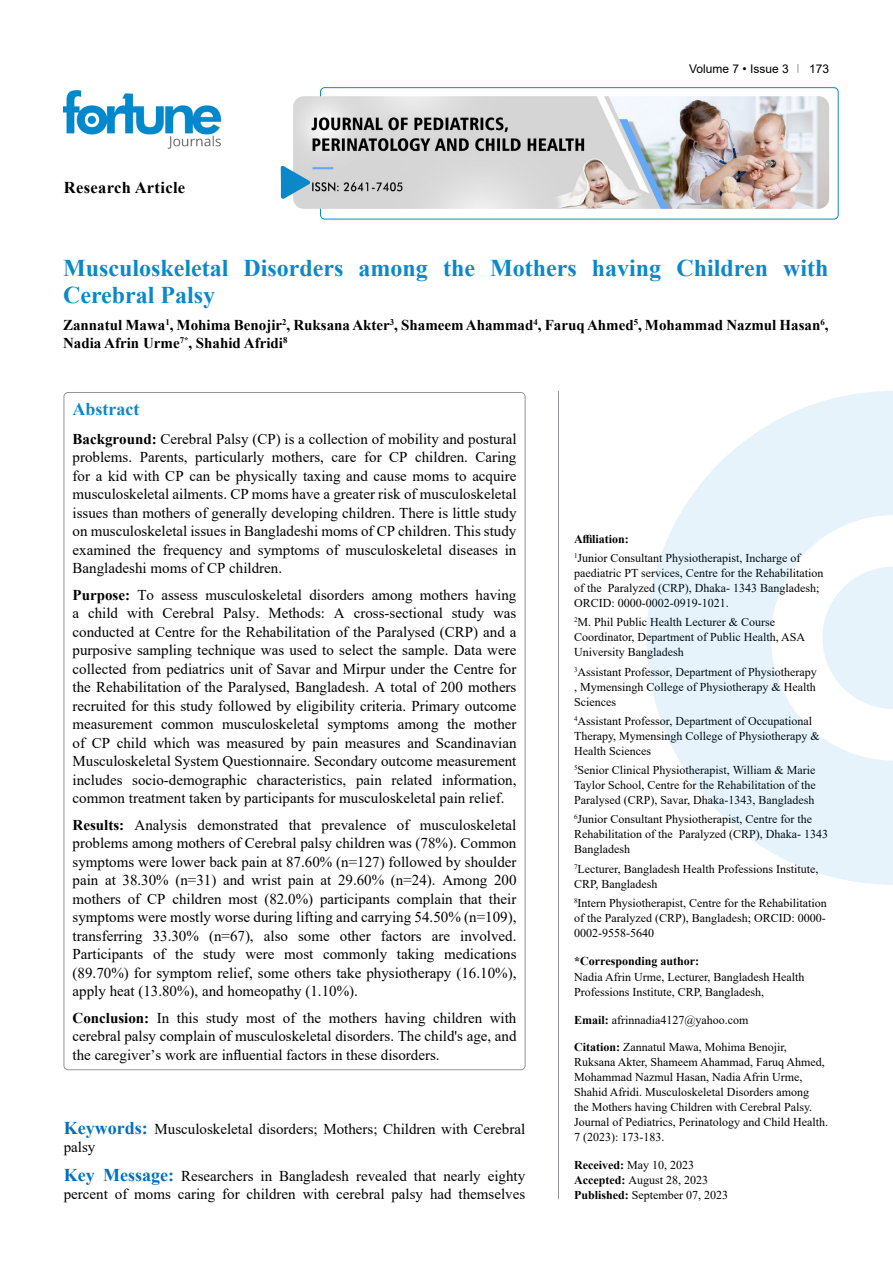
<style>
.page{position:relative;width:893px;height:1263px;background:#fff}
.page>*{position:absolute;margin:0;border:0;box-sizing:border-box;transform-origin:0 0}
.t1{font:700 24px/27px "Times New Roman";color:#0a88ca}
.t2{font:700 18px "Times New Roman";color:#0a88ca}
.t3{font:700 16.5px "Times New Roman";letter-spacing:.02em;color:#000}
.t4{font:15px/18.5px "Times New Roman";color:#000;text-align:justify}
.t5{font:700 15px/18.5px "Times New Roman";color:#000}
.t6{font:12px/15px "Times New Roman";color:#000}
.t7{font:700 12px "Times New Roman";color:#000}
.t8{font:12px "Arial";color:#000}
.s1{font-weight:700}
.s2{font-weight:700;font-size:18px;color:#0070c0}
</style>
<div class="page">
<div style="left:320px;top:87px;width:518px;height:132px;border:1px solid #0a88ca;border-radius:4px"></div>
<img style="left:64px;top:90px;width:157px;height:59px">
<img style="left:293px;top:96px;width:536px;height:113px">
<svg style="left:281px;top:166px;width:29px;height:33px"></svg>
<svg style="left:647px;top:391px;width:246px;height:494px;fill:#e6f3fa"></svg>
<svg style="left:822px;top:566px;width:71px;height:143px"></svg>
<hr style="left:558px;top:391px;width:1px;height:808px;background:#939598">
<p class="t3" style="left:64px;top:175px;width:123px">Research Article</p>
<p class="t8" style="left:689px;top:60px;width:101px">Volume 7 • Issue 3</p>
<p class="t8" style="left:809px;top:60px;width:22px">173</p>
<h1 class="t1" style="left:63px;top:254px;width:767px">Musculoskeletal Disorders among the Mothers having Children with<br>Cerebral Palsy</h1>
<p class="t5" style="left:63px;top:315px;width:767px">Zannatul Mawa<sup>1</sup>, Mohima Benojir<sup>2</sup>, Ruksana Akter<sup>3</sup>, Shameem Ahammad<sup>4</sup>, Faruq Ahmed<sup>5</sup>, Mohammad Nazmul Hasan<sup>6</sup>,<br>Nadia Afrin Urme<sup>7*</sup>, Shahid Afridi<sup>8</sup></p>
<p class="t2" style="left:73px;top:396px;width:68px">Abstract</p>
<p class="t4" style="left:73px;top:429px;width:445px"><span class="s1">Background:</span> Cerebral Palsy (CP) is a collection of mobility and postural problems. Parents, particularly mothers, care for CP children. Caring for a kid with CP can be physically taxing and cause moms to acquire musculoskeletal ailments. CP moms have a greater risk of musculoskeletal issues than mothers of generally developing children. There is little study on musculoskeletal issues in Bangladeshi moms of CP children. This study examined the frequency and symptoms of musculoskeletal diseases in Bangladeshi moms of CP children.</p>
<p class="t4" style="left:73px;top:585px;width:445px"><span class="s1">Purpose:</span> To assess musculoskeletal disorders among mothers having a child with Cerebral Palsy. Methods: A cross-sectional study was conducted at Centre for the Rehabilitation of the Paralysed (CRP) and a purposive sampling technique was used to select the sample. Data were collected from pediatrics unit of Savar and Mirpur under the Centre for the Rehabilitation of the Paralysed, Bangladesh. A total of 200 mothers recruited for this study followed by eligibility criteria. Primary outcome measurement common musculoskeletal symptoms among the mother of CP child which was measured by pain measures and Scandinavian Musculoskeletal System Questionnaire. Secondary outcome measurement includes socio-demographic characteristics, pain related information, common treatment taken by participants for musculoskeletal pain relief.</p>
<p class="t4" style="left:73px;top:815px;width:445px"><span class="s1">Results:</span> Analysis demonstrated that prevalence of musculoskeletal problems among mothers of Cerebral palsy children was (78%). Common symptoms were lower back pain at 87.60% (n=127) followed by shoulder pain at 38.30% (n=31) and wrist pain at 29.60% (n=24). Among 200 mothers of CP children most (82.0%) participants complain that their symptoms were mostly worse during lifting and carrying 54.50% (n=109), transferring 33.30% (n=67), also some other factors are involved.<br>Participants of the study were most commonly taking medications (89.70%) for symptom relief, some others take physiotherapy (16.10%), apply heat (13.80%), and homeopathy (1.10%).</p>
<p class="t4" style="left:73px;top:1008px;width:445px"><span class="s1">Conclusion:</span> In this study most of the mothers having children with cerebral palsy complain of musculoskeletal disorders. The child's age, and the caregiver’s work are influential factors in these disorders.</p>
<p class="t4" style="left:64px;top:1119px;width:463px"><span class="s2">Keywords:</span> Musculoskeletal disorders; Mothers; Children with Cerebral palsy</p>
<p class="t4" style="left:64px;top:1166px;width:463px"><span class="s2">Key Message:</span> Researchers in Bangladesh revealed that nearly eighty percent of moms caring for children with cerebral palsy had themselves</p>
<p class="t6" style="left:574px;top:529px;width:228px;line-height:19.2px"><span class="s1">Affiliation:<br></span><sup>1</sup>Junior Consultant Physiotherapist, Incharge of</p>
<p class="t6" style="left:574px;top:565px;width:251px">paediatric PT services, Centre for the Rehabilitation of the Paralyzed (CRP), Dhaka- 1343 Bangladesh;<br>ORCID: 0000-0002-0919-1021.</p>
<p class="t6" style="left:574px;top:614px;width:233px"><sup>2</sup>M. Phil Public Health Lecturer &amp; Course<br>Coordinator, Department of Public Health, ASA<br>University Bangladesh</p>
<p class="t6" style="left:574px;top:664px;width:244px;text-align:justify"><sup>3</sup>Assistant Professor, Department of Physiotherapy , Mymensingh College of Physiotherapy &amp; Health Sciences</p>
<p class="t6" style="left:574px;top:713px;width:247px"><sup>4</sup>Assistant Professor, Department of Occupational<br>Therapy, Mymensingh College of Physiotherapy &amp;<br>Health Sciences</p>
<p class="t6" style="left:574px;top:762px;width:243px;text-align:justify"><sup>5</sup>Senior Clinical Physiotherapist, William &amp; Marie Taylor School, Centre for the Rehabilitation of the Paralysed (CRP), Savar, Dhaka-1343, Bangladesh</p>
<p class="t6" style="left:574px;top:811px;width:255px"><sup>6</sup>Junior Consultant Physiotherapist, Centre for the<br>Rehabilitation of the Paralyzed (CRP), Dhaka- 1343<br>Bangladesh</p>
<p class="t6" style="left:574px;top:861px;width:246px"><sup>7</sup>Lecturer, Bangladesh Health Professions Institute,<br>CRP, Bangladesh</p>
<p class="t6" style="left:574px;top:895px;width:254px;text-align:justify"><sup>8</sup>Intern Physiotherapist, Centre for the Rehabilitation of the Paralyzed (CRP), Bangladesh; ORCID: 0000- 0002-9558-5640</p>
<p class="t7" style="left:574px;top:952px;width:127px">*Corresponding author:</p>
<p class="t6" style="left:574px;top:969px;width:232px">Nadia Afrin Urme, Lecturer, Bangladesh Health<br>Professions Institute, CRP, Bangladesh,</p>
<p class="t6" style="left:574px;top:1012px;width:176px"><span class="s1">Email:</span> afrinnadia4127@yahoo.com</p>
<p class="t6" style="left:574px;top:1039px;width:255px"><span class="s1">Citation:</span> Zannatul Mawa, Mohima Benojir, Ruksana Akter, Shameem Ahammad, Faruq Ahmed, Mohammad Nazmul Hasan, Nadia Afrin Urme, Shahid Afridi. Musculoskeletal Disorders among<br>the Mothers having Children with Cerebral Palsy.<br>Journal of Pediatrics, Perinatology and Child Health.<br>7 (2023): 173-183.</p>
<p class="t6" style="left:574px;top:1157px;width:156px"><span class="s1">Received:</span> May 10, 2023<br><span class="s1">Accepted:</span> August 28, 2023<br><span class="s1">Published:</span> September 07, 2023</p>
</div>
